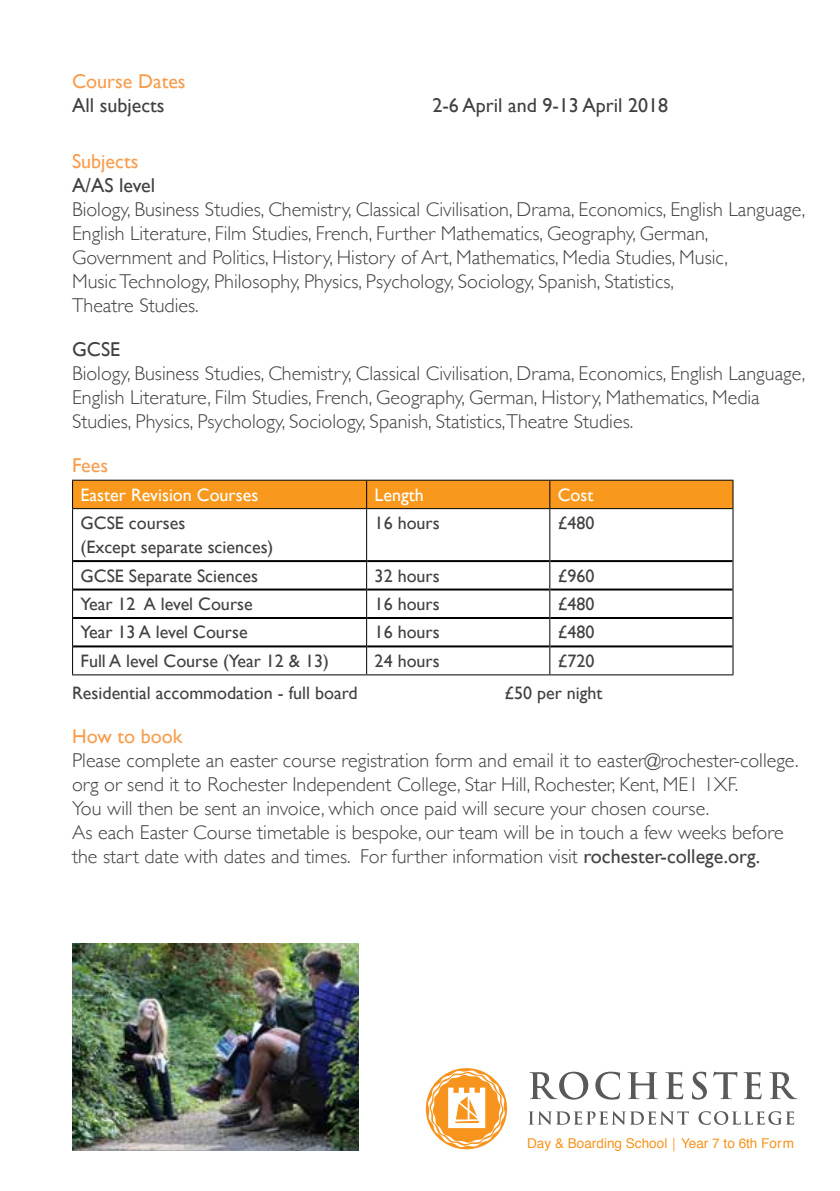
<style>
.page{position:relative;width:840px;height:1191px;background:#fff}
.page>*{position:absolute;margin:0;border:0;box-sizing:border-box;transform-origin:0 0}
.t1{font:300 20px/24px "Gill Sans";color:#414042}
.t2{font:20px "Gill Sans";color:#414042}
.t3{font:20px "Gill Sans";color:#f89d4d}
.t4{font:18px/24px "Gill Sans";color:#414042}
.t5{font:18px "Gill Sans";color:#fff}
.t6{font:13.6px "Helvetica";color:#f7941e}
.s1{font-weight:400}
.s2{font-weight:300}
</style>
<div class="page">
<hr style="left:73px;top:560px;width:293px;height:2px;background:#000">
<hr style="left:367px;top:560px;width:182px;height:2px;background:#000">
<hr style="left:550px;top:560px;width:182px;height:2px;background:#000">
<hr style="left:73px;top:588px;width:293px;height:2px;background:#000">
<hr style="left:367px;top:588px;width:182px;height:2px;background:#000">
<hr style="left:550px;top:588px;width:182px;height:2px;background:#000">
<hr style="left:73px;top:617px;width:293px;height:2px;background:#000">
<hr style="left:367px;top:617px;width:182px;height:2px;background:#000">
<hr style="left:550px;top:617px;width:182px;height:2px;background:#000">
<hr style="left:73px;top:645px;width:293px;height:2px;background:#000">
<hr style="left:367px;top:645px;width:182px;height:2px;background:#000">
<hr style="left:550px;top:645px;width:182px;height:2px;background:#000">
<div style="left:72px;top:480px;width:661px;height:28px;background:#f8991d"></div>
<hr style="left:72px;top:508px;width:294px;height:1px;background:#000">
<hr style="left:366px;top:508px;width:183px;height:1px;background:#000">
<hr style="left:549px;top:508px;width:184px;height:1px;background:#000">
<hr style="left:72px;top:509px;width:1px;height:52px;background:#000">
<hr style="left:366px;top:509px;width:1px;height:52px;background:#000">
<hr style="left:549px;top:509px;width:1px;height:52px;background:#000">
<hr style="left:732px;top:509px;width:1px;height:52px;background:#000">
<svg style="left:72px;top:561px;width:1px;height:113px"></svg>
<svg style="left:366px;top:561px;width:1px;height:113px"></svg>
<svg style="left:549px;top:561px;width:1px;height:113px"></svg>
<svg style="left:732px;top:561px;width:1px;height:113px"></svg>
<hr style="left:72px;top:674px;width:294px;height:1px;background:#000">
<hr style="left:366px;top:674px;width:183px;height:1px;background:#000">
<hr style="left:549px;top:674px;width:184px;height:1px;background:#000">
<svg style="left:529px;top:1071px;width:59px;height:28px"></svg>
<svg style="left:595px;top:1071px;width:24px;height:28px"></svg>
<svg style="left:627px;top:1072px;width:30px;height:27px"></svg>
<svg style="left:665px;top:1072px;width:18px;height:27px"></svg>
<svg style="left:692px;top:1071px;width:14px;height:28px"></svg>
<svg style="left:713px;top:1071px;width:24px;height:28px"></svg>
<svg style="left:743px;top:1072px;width:18px;height:27px"></svg>
<svg style="left:769px;top:1072px;width:28px;height:27px"></svg>
<svg style="left:528px;top:1111px;width:160px;height:13px"></svg>
<svg style="left:698px;top:1111px;width:95px;height:13px"></svg>
<svg style="left:425px;top:1068px;width:82px;height:81px"></svg>
<svg style="left:427px;top:1070px;width:78px;height:77px"></svg>
<img style="left:72px;top:943px;width:286px;height:207px">
<p class="t3" style="left:72px;top:69px;width:115px">Course Dates</p>
<p class="t2" style="left:72px;top:93px;width:94px">All subjects</p>
<p class="t2" style="left:432px;top:93px;width:237px">2-6 April and 9-13 April 2018</p>
<p class="t3" style="left:72px;top:149px;width:68px">Subjects</p>
<p class="t2" style="left:72px;top:173px;width:84px">A/AS level</p>
<p class="t1" style="left:72px;top:196px;width:734px">Biology, Business Studies, Chemistry, Classical Civilisation, Drama, Economics, English Language, English Literature, Film Studies, French, Further Mathematics, Geography, German, Government and Politics, History, History of Art, Mathematics, Media Studies, Music,<br>Music Technology, Philosophy, Physics, Psychology, Sociology, Spanish, Statistics,<br>Theatre Studies.</p>
<p class="t2" style="left:72px;top:337px;width:50px">GCSE</p>
<p class="t1" style="left:72px;top:360px;width:734px">Biology, Business Studies, Chemistry, Classical Civilisation, Drama, Economics, English Language,<br>English Literature, Film Studies, French, Geography, German, History, Mathematics, Media<br>Studies, Physics, Psychology, Sociology, Spanish, Statistics,Theatre Studies.</p>
<p class="t3" style="left:72px;top:453px;width:37px">Fees</p>
<p class="t5" style="left:80px;top:484px;width:179px">Easter Revision Courses</p>
<p class="t5" style="left:374px;top:484px;width:51px">Length</p>
<p class="t5" style="left:557px;top:484px;width:37px">Cost</p>
<p class="t4" style="left:81px;top:511px;width:194px">GCSE courses<br>(Except separate sciences)</p>
<p class="t4" style="left:374px;top:511px;width:66px">16 hours</p>
<p class="t4" style="left:557px;top:511px;width:38px">£480</p>
<p class="t4" style="left:81px;top:563px;width:179px">GCSE Separate Sciences</p>
<p class="t4" style="left:374px;top:563px;width:66px">32 hours</p>
<p class="t4" style="left:557px;top:563px;width:38px">£960</p>
<p class="t4" style="left:81px;top:592px;width:173px">Year 12 A level Course</p>
<p class="t4" style="left:374px;top:592px;width:66px">16 hours</p>
<p class="t4" style="left:557px;top:592px;width:38px">£480</p>
<p class="t4" style="left:81px;top:620px;width:168px">Year 13 A level Course</p>
<p class="t4" style="left:374px;top:620px;width:66px">16 hours</p>
<p class="t4" style="left:557px;top:620px;width:38px">£480</p>
<p class="t4" style="left:81px;top:648px;width:250px">Full A level Course (Year 12 &amp; 13)</p>
<p class="t4" style="left:374px;top:648px;width:66px">24 hours</p>
<p class="t4" style="left:557px;top:648px;width:38px">£720</p>
<p class="t4" style="left:72px;top:681px;width:287px">Residential accommodation - full board</p>
<p class="t4" style="left:504px;top:681px;width:99px">£50 per night</p>
<p class="t3" style="left:72px;top:725px;width:112px">How to book</p>
<p class="t1" style="left:72px;top:748px;width:727px">Please complete an easter course registration form and email it to easter@rochester-college. org or send it to Rochester Independent College, Star Hill, Rochester, Kent, ME1 1XF.<br>You will then be sent an invoice, which once paid will secure your chosen course.<br>As each Easter Course timetable is bespoke, our team will be in touch a few weeks before the start date with dates and times. For further information visit <span class="s1">rochester-college.org.</span></p>
<p class="t6" style="left:527px;top:1132px;width:268px">Day &amp; Boarding School <span class="s2">|</span> Year 7 to 6th Form</p>
</div>
